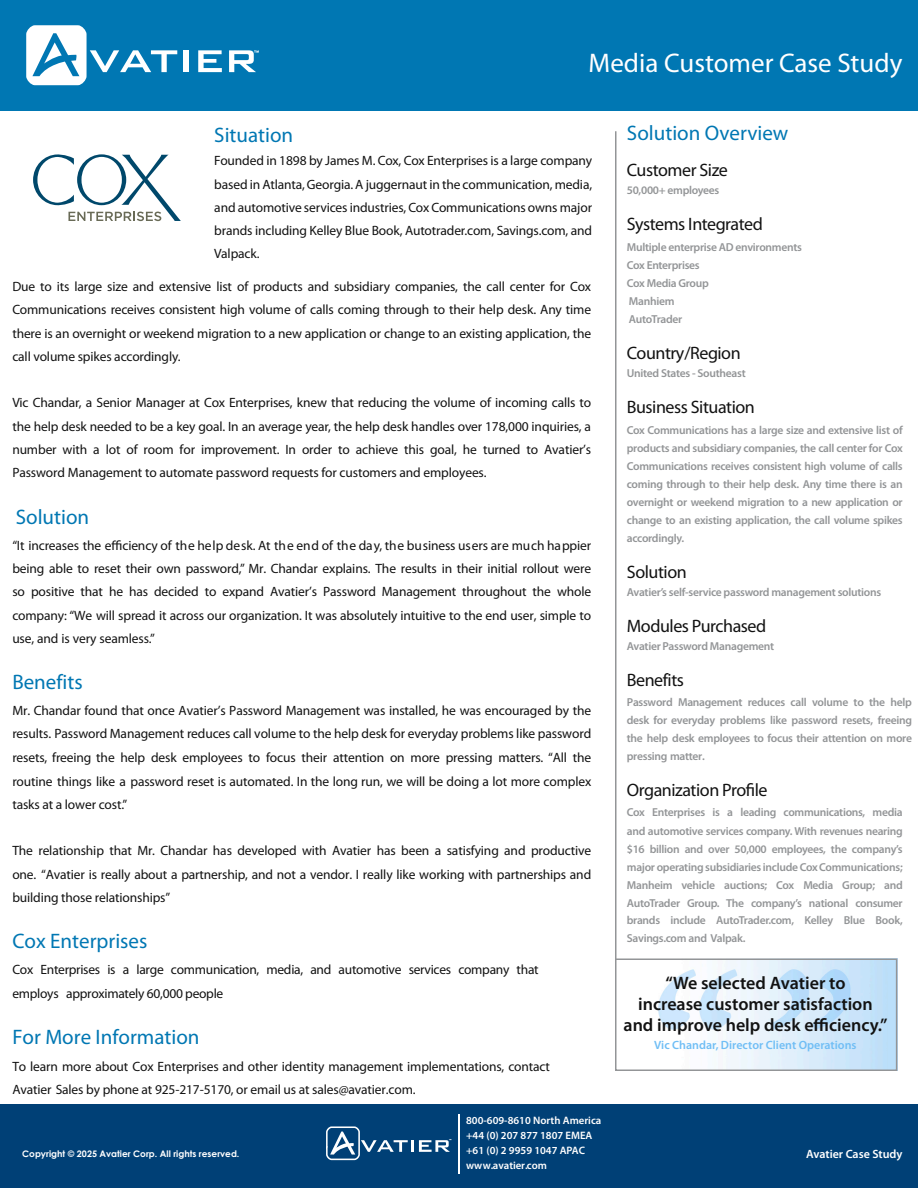
<style>
.page{position:relative;width:918px;height:1188px;background:#fff}
.page>*{position:absolute;margin:0;border:0;box-sizing:border-box;transform-origin:0 0}
.t1{font:27px "Myriad Pro";color:#fff}
.t2{font:21px "Myriad Pro";color:#0077b3}
.t3{font:18px "Myriad Pro";letter-spacing:-.025em;color:#121212}
.t4{font:600 18px/21px "Myriad Pro";color:#121212;text-align:center}
.t5{font:13.5px/23.2px "Myriad Pro";letter-spacing:-.01em;color:#121212;text-align:justify}
.t6{font:600 12px "Myriad Pro";color:#70bef5}
.t7{font:600 12px "Myriad Pro";color:#fff}
.t8{font:600 11.55px/18px "Myriad Pro";letter-spacing:-.025em;color:#939597;text-align:justify}
.t9{font:600 10.8px/15px "Myriad Pro";color:#fff}
.t10{font:700 9px "Century Gothic Pro";color:#fff}
</style>
<div class="page">
<div style="left:0;top:1104px;width:918px;height:84px;background:#004076"></div>
<hr style="left:459px;top:1114px;width:1px;height:60px;background:#fff">
<svg style="left:326px;top:1126px;width:125px;height:35px"></svg>
<img style="left:658px;top:961px;width:236px;height:107px">
<div style="left:615px;top:958px;width:282px;height:113px;border:2px solid #939597"></div>
<hr style="left:615px;top:131px;width:1px;height:828px;background:#939597">
<svg style="left:33px;top:154px;width:148px;height:67px"></svg>
<div style="left:0;top:0;width:918px;height:111px;background:#0077b3"></div>
<svg style="left:26px;top:25px;width:151px;height:60px"></svg>
<div style="left:184px;top:50px;width:5px;height:22px;background:#fff"></div>
<svg style="left:198px;top:50px;width:24px;height:22px"></svg>
<svg style="left:229px;top:50px;width:30px;height:22px"></svg>
<h1 class="t1" style="left:589px;top:46px;width:315px">Media Customer Case Study</h1>
<h2 class="t2" style="left:214px;top:122px;width:80px">Situation</h2>
<p class="t5" style="left:214px;top:149px;width:379px">Founded in 1898 by James M. Cox, Cox Enterprises is a large company based in Atlanta, Georgia. A juggernaut in the communication, media, and automotive services industries, Cox Communications owns major brands including Kelley Blue Book, Autotrader.com, Savings.com, and Valpack.</p>
<p class="t5" style="left:12px;top:275px;width:580px">Due to its large size and extensive list of products and subsidiary companies, the call center for Cox Communications receives consistent high volume of calls coming through to their help desk. Any time there is an overnight or weekend migration to a new application or change to an existing application, the call volume spikes accordingly.</p>
<p class="t5" style="left:12px;top:391px;width:580px">Vic Chandar, a Senior Manager at Cox Enterprises, knew that reducing the volume of incoming calls to the help desk needed to be a key goal. In an average year, the help desk handles over 178,000 inquiries, a number with a lot of room for improvement. In order to achieve this goal, he turned to Avatier’s Password Management to automate password requests for customers and employees.</p>
<h2 class="t2" style="left:16px;top:504px;width:75px">Solution</h2>
<p class="t5" style="left:12px;top:534px;width:580px">“It increases the efficiency of the help desk. At the end of the day, the business users are much happier being able to reset their own password,” Mr. Chandar explains. The results in their initial rollout were so positive that he has decided to expand Avatier’s Password Management throughout the whole company: “We will spread it across our organization. It was absolutely intuitive to the end user, simple to use, and is very seamless.”</p>
<h2 class="t2" style="left:12px;top:669px;width:72px">Benefits</h2>
<p class="t5" style="left:12px;top:699px;width:580px">Mr. Chandar found that once Avatier’s Password Management was installed, he was encouraged by the results. Password Management reduces call volume to the help desk for everyday problems like password resets, freeing the help desk employees to focus their attention on more pressing matters. “All the routine things like a password reset is automated. In the long run, we will be doing a lot more complex tasks at a lower cost.”</p>
<p class="t5" style="left:12px;top:839px;width:580px">The relationship that Mr. Chandar has developed with Avatier has been a satisfying and productive one. “Avatier is really about a partnership, and not a vendor. I really like working with partnerships and building those relationships”</p>
<h2 class="t2" style="left:12px;top:928px;width:137px">Cox Enterprises</h2>
<p class="t5" style="left:12px;top:958px;width:528px">Cox Enterprises is a large communication, media, and automotive services company that employs approximately 60,000 people</p>
<h2 class="t2" style="left:12px;top:1024px;width:189px">For More Information</h2>
<p class="t5" style="left:12px;top:1054px;width:539px">To learn more about Cox Enterprises and other identity management implementations, contact<br>Avatier Sales by phone at 925-217-5170, or email us at sales@avatier.com.</p>
<p class="t10" style="left:22px;top:1148px;width:219px">Copyright © 2025 Avatier Corp. All rights reserved.</p>
<p class="t9" style="left:466px;top:1113px;width:137px">800-609-8610 North America +44 (0) 207 877 1807 EMEA +61 (0) 2 9959 1047 APAC www.avatier.com</p>
<h2 class="t2" style="left:627px;top:120px;width:163px">Solution Overview</h2>
<h3 class="t3" style="left:627px;top:159px;width:103px">Customer Size</h3>
<p class="t8" style="left:627px;top:181px;width:94px">50,000+ employees</p>
<h3 class="t3" style="left:627px;top:213px;width:138px">Systems Integrated</h3>
<p class="t8" style="left:627px;top:238px;width:177px;text-align:left">Multiple enterprise AD environments<br>Cox Enterprises<br>Cox Media Group<br>Manhiem<br>AutoTrader</p>
<h3 class="t3" style="left:627px;top:342px;width:115px">Country/Region</h3>
<p class="t8" style="left:627px;top:364px;width:120px">United States - Southeast</p>
<h3 class="t3" style="left:627px;top:396px;width:130px">Business Situation</h3>
<p class="t8" style="left:627px;top:421px;width:277px">Cox Communications has a large size and extensive list of products and subsidiary companies, the call center for Cox Communications receives consistent high volume of calls coming through to their help desk. Any time there is an overnight or weekend migration to a new application or change to an existing application, the call volume spikes accordingly.</p>
<h3 class="t3" style="left:627px;top:561px;width:61px">Solution</h3>
<p class="t8" style="left:627px;top:583px;width:256px">Avatier’s self-service password management solutions</p>
<h3 class="t3" style="left:627px;top:615px;width:141px">Modules Purchased</h3>
<p class="t8" style="left:627px;top:637px;width:149px">Avatier Password Management</p>
<h3 class="t3" style="left:627px;top:669px;width:59px">Benefits</h3>
<p class="t8" style="left:627px;top:693px;width:287px">Password Management reduces call volume to the help desk for everyday problems like password resets, freeing the help desk employees to focus their attention on more pressing matter.</p>
<h3 class="t3" style="left:627px;top:779px;width:142px">Organization Profile</h3>
<p class="t8" style="left:627px;top:803px;width:277px">Cox Enterprises is a leading communications, media and automotive services company. With revenues nearing $16 billion and over 50,000 employees, the company’s major operating subsidiaries include Cox Communications; Manheim vehicle auctions; Cox Media Group; and AutoTrader Group. The company’s national consumer brands include AutoTrader.com, Kelley Blue Book, Savings.com and Valpak.</p>
<h3 class="t4" style="left:624px;top:972px;width:265px">“We selected Avatier to<br>increase customer satisfaction and improve help desk efficiency.”</h3>
<p class="t6" style="left:654px;top:1037px;width:204px">Vic Chandar, Director Client Operations</p>
<p class="t7" style="left:806px;top:1146px;width:98px">Avatier Case Study</p>
</div>
